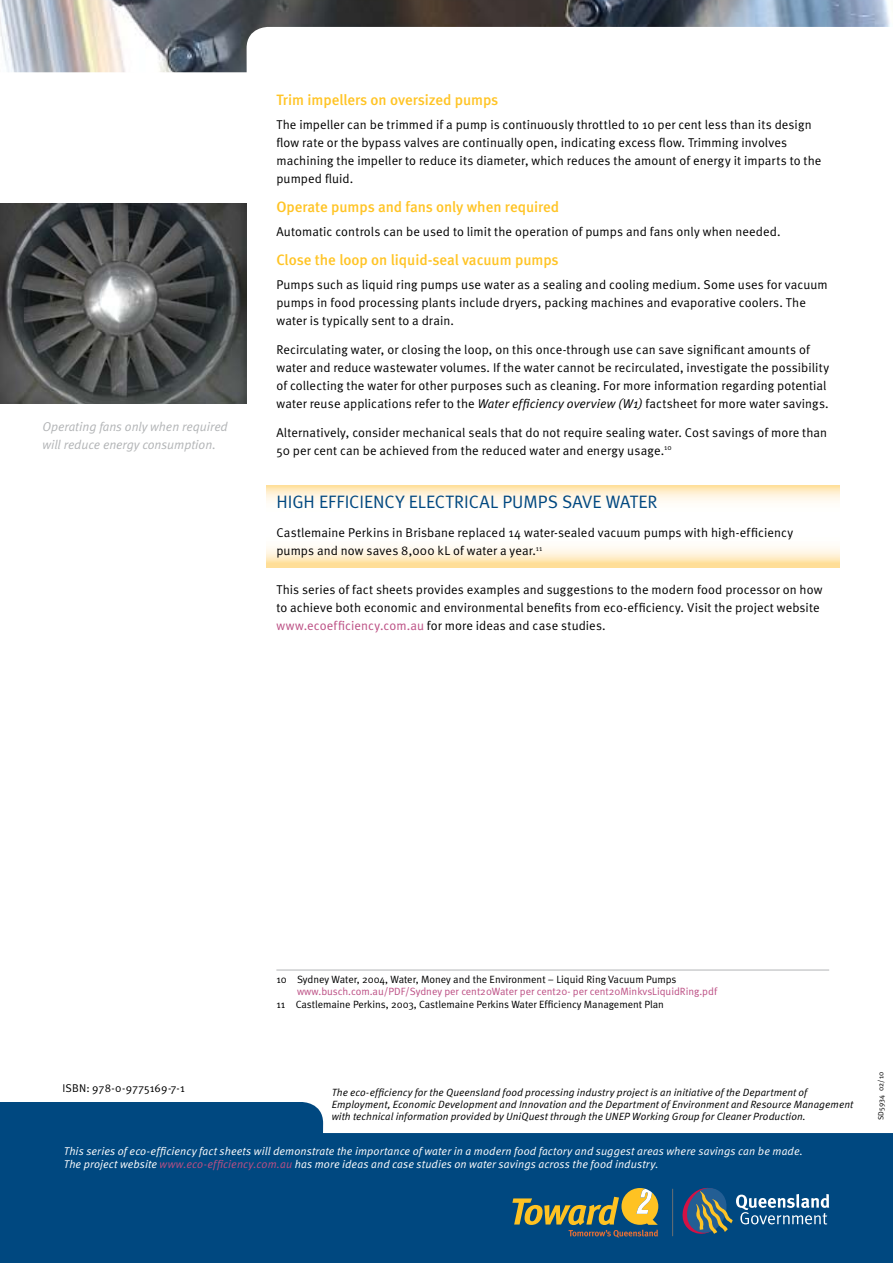
<style>
.page{position:relative;width:893px;height:1263px;background:#fff}
.page>*{position:absolute;margin:0;border:0;box-sizing:border-box;transform-origin:0 0}
.t1{font:18px "Meta Normal";letter-spacing:.015em;color:#004880}
.t2{font:500 15px "Meta";color:#ffc425}
.t3{font:12.75px/18px "Meta Normal";letter-spacing:.01em;color:#000}
.t4{font:italic 12.75px/18px "Meta Normal";color:#b2b4b6}
.t5{font:italic 11.25px/13.5px "Meta Normal";letter-spacing:.01em;color:#fff}
.t6{font:11.25px "Meta Normal";letter-spacing:.015em;color:#000}
.t7{font:italic 10.5px/12px "Meta Normal";letter-spacing:.01em;color:#000}
.t8{font:10.5px "Meta Normal";color:#000}
.t9{font:10.5px "Meta Normal";color:#bc4f84}
.t10{font:7.5px "Meta Normal";letter-spacing:.02em;color:#000}
.s1{font-style:italic}
.s2{color:#bc4f84}
</style>
<div class="page">
<img style="left:0;top:0;width:890px;height:72px">
<svg style="left:0;top:1102px;width:893px;height:161px;background:#236191"></svg>
<svg style="left:512px;top:1188px;width:146px;height:49px;background:#5c7363"></svg>
<svg style="left:680px;top:1184px;width:149px;height:53px;background:#326389"></svg>
<hr style="left:672px;top:1189px;width:1px;height:47px;background:#6d6f71">
<svg style="left:266px;top:486px;width:573px;height:81px"></svg>
<hr style="left:276px;top:970px;width:553px;height:1px;background:#b2b4b6">
<img style="left:0;top:203px;width:247px;height:201px">
<p class="t4" style="left:43px;top:417px;width:187px">Operating fans only when required will reduce energy consumption.</p>
<p class="t2" style="left:276px;top:91px;width:223px">Trim impellers on oversized pumps</p>
<p class="t3" style="left:276px;top:116px;width:547px">The impeller can be trimmed if a pump is continuously throttled to 10 per cent less than its design flow rate or the bypass valves are continually open, indicating excess flow. Trimming involves machining the impeller to reduce its diameter, which reduces the amount of energy it imparts to the pumped fluid.</p>
<p class="t2" style="left:276px;top:198px;width:284px">Operate pumps and fans only when required</p>
<p class="t3" style="left:276px;top:223px;width:506px">Automatic controls can be used to limit the operation of pumps and fans only when needed.</p>
<p class="t2" style="left:276px;top:251px;width:284px">Close the loop on liquid-seal vacuum pumps</p>
<p class="t3" style="left:276px;top:276px;width:553px">Pumps such as liquid ring pumps use water as a sealing and cooling medium. Some uses for vacuum pumps in food processing plants include dryers, packing machines and evaporative coolers. The water is typically sent to a drain.</p>
<p class="t3" style="left:276px;top:340px;width:554px">Recirculating water, or closing the loop, on this once-through use can save significant amounts of water and reduce wastewater volumes. If the water cannot be recirculated, investigate the possibility of collecting the water for other purposes such as cleaning. For more information regarding potential water reuse applications refer to the <span class="s1">Water efficiency overview (W1)</span> factsheet for more water savings.</p>
<p class="t3" style="left:276px;top:423px;width:552px">Alternatively, consider mechanical seals that do not require sealing water. Cost savings of more than<br>50 per cent can be achieved from the reduced water and energy usage.<sup>10</sup></p>
<h1 class="t1" style="left:276px;top:491px;width:21px">High</h1>
<h1 class="t1" style="left:319px;top:491px;width:8px">effi</h1>
<h1 class="t1" style="left:349px;top:491px;width:186px">cien cy electrical pumps</h1>
<h1 class="t1" style="left:562px;top:491px;width:11px">save</h1>
<h1 class="t1" style="left:606px;top:491px;width:12px">wate</h1>
<h1 class="t1" style="left:647px;top:491px;width:11px">r</h1>
<p class="t3" style="left:276px;top:523px;width:518px">Castlemaine Perkins in Brisbane replaced 14 water-sealed vacuum pumps with high-efficiency pumps and now saves 8,000 kL of water a year.<sup>11</sup></p>
<p class="t3" style="left:276px;top:580px;width:548px">This series of fact sheets provides examples and suggestions to the modern food processor on how to achieve both economic and environmental benefits from eco-efficiency. Visit the project website <span class="s2">www.ecoefficiency.com.au</span> for more ideas and case studies.</p>
<p class="t8" style="left:276px;top:973px;width:402px">10 Sydney Water, 2004, Water, Money and the Environment – Liquid Ring Vacuum Pumps</p>
<p class="t9" style="left:297px;top:985px;width:421px">www.busch.com.au/PDF/Sydney per cent20Water per cent20- per cent20MinkvsLiquidRing.pdf</p>
<p class="t8" style="left:276px;top:998px;width:389px">11 Castlemaine Perkins, 2003, Castlemaine Perkins Water Efficiency Management Plan</p>
<p class="t6" style="left:63px;top:1081px;width:124px">ISBN: 978-0-9775169-7-1</p>
<p class="t7" style="left:332px;top:1087px;width:523px">The eco-efficiency for the Queensland food processing industry project is an initiative of the Department of<br>Employment, Economic Development and Innovation and the Department of Environment and Resource Management with technical information provided by UniQuest through the UNEP Working Group for Cleaner Production.</p>
<p class="t5" style="left:64px;top:1144px;width:741px">This series of eco-efficiency fact sheets will demonstrate the importance of water in a modern food factory and suggest areas where savings can be made.<br>The project website <span class="s2">www.eco-efficiency.com.au</span> has more ideas and case studies on water savings across the food industry.</p>
<p class="t10" style="left:876px;top:1120px;width:50px;rotate:-90deg">SD5934 02/10</p>
</div>
